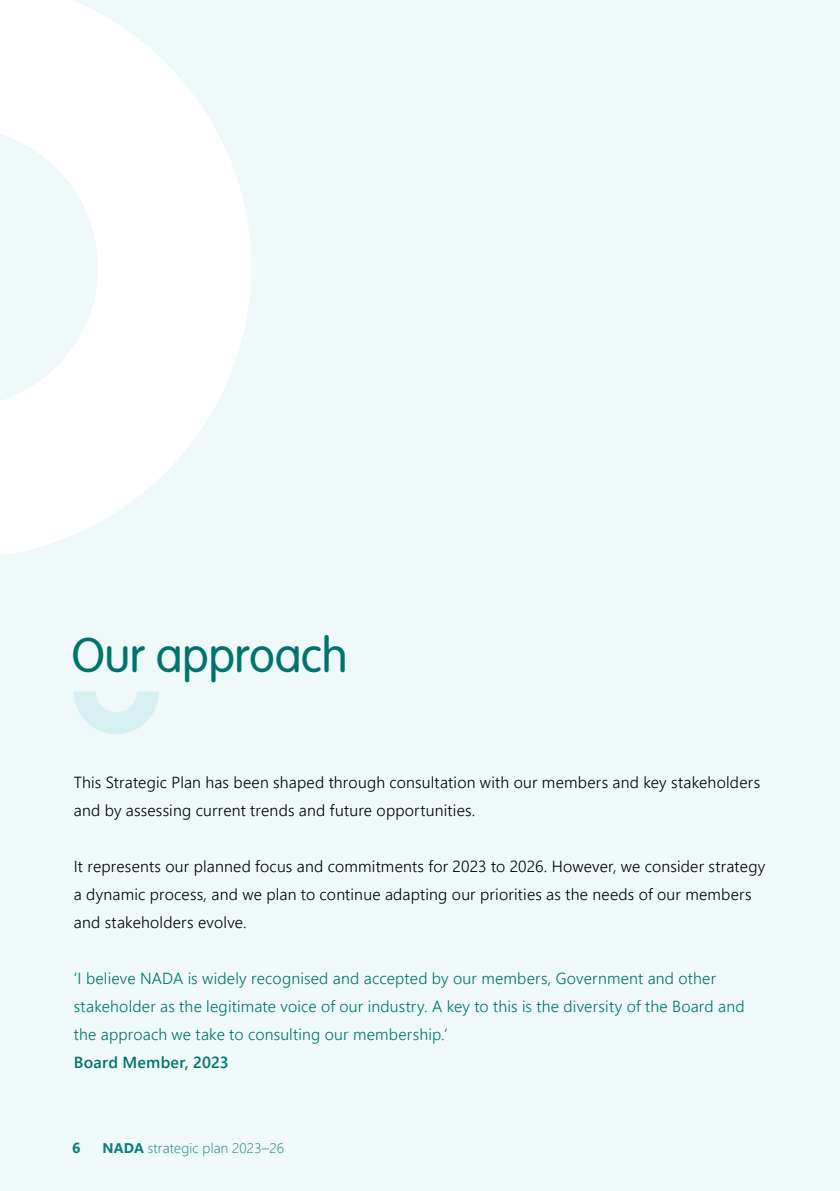
<style>
.page{position:relative;width:840px;height:1191px;background:#fff}
.page>*{position:absolute;margin:0;border:0;box-sizing:border-box;transform-origin:0 0}
.t1{font:300 48px "VAG Rounded Std";letter-spacing:-.01em;color:#00746b}
.t2{font:300 16px/28px "Segoe UI";letter-spacing:.015em;color:#000}
.t3{font:300 16px/28px "Segoe UI";letter-spacing:.015em;color:#00746b}
.t4{font:600 16px "Segoe UI";letter-spacing:.015em;color:#00746b}
.t5{font:700 14.4px "Segoe UI";color:#00746b}
.t6{font:300 14px "Segoe UI";letter-spacing:.015em;color:#00746b}
.s1{font-weight:700}
</style>
<div class="page">
<div style="left:0;top:0;width:839px;height:1191px;background:#eff9f9"></div>
<svg style="left:0;top:0;width:251px;height:555px;fill:#fff"></svg>
<svg style="left:74px;top:691px;width:85px;height:43px"></svg>
<h1 class="t1" style="left:72px;top:628px;width:277px">Our approach</h1>
<p class="t2" style="left:74px;top:767px;width:687px">This Strategic Plan has been shaped through consultation with our members and key stakeholders and by assessing current trends and future opportunities.</p>
<p class="t2" style="left:74px;top:851px;width:692px">It represents our planned focus and commitments for 2023 to 2026. However, we consider strategy a dynamic process, and we plan to continue adapting our priorities as the needs of our members and stakeholders evolve.</p>
<p class="t3" style="left:74px;top:963px;width:672px">‘I believe NADA is widely recognised and accepted by our members, Government and other stakeholder as the legitimate voice of our industry. A key to this is the diversity of the Board and the approach we take to consulting our membership.’</p>
<p class="t4" style="left:74px;top:1047px;width:156px">Board Member, 2023</p>
<p class="t5" style="left:72px;top:1134px;width:10px">6</p>
<p class="t6" style="left:102px;top:1134px;width:183px"><span class="s1">NADA</span> strategic plan 2023–26</p>
</div>
